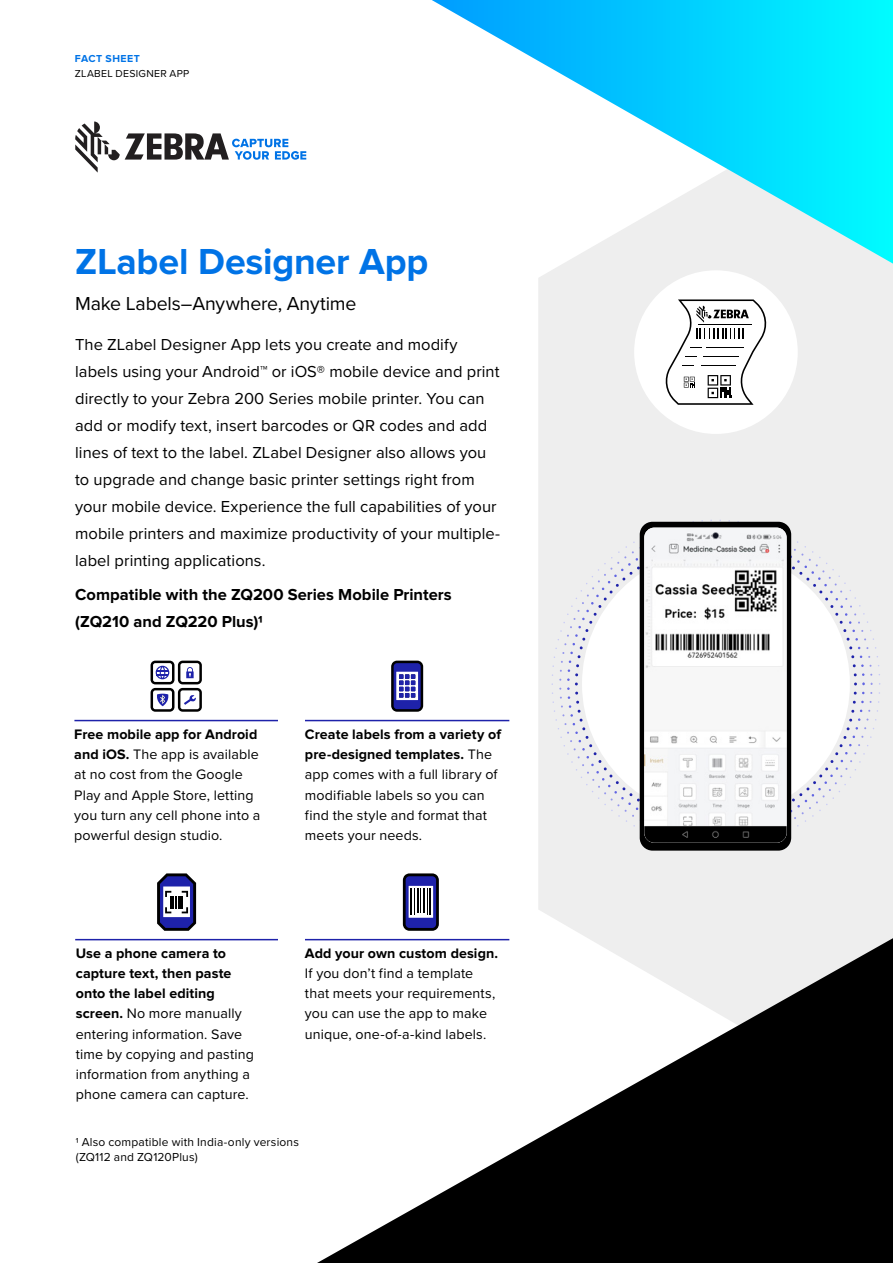
<style>
.page{position:relative;width:893px;height:1263px;background:#fff}
.page>*{position:absolute;margin:0;border:0;box-sizing:border-box;transform-origin:0 0}
.t1{font:700 37.5px "Proxima Nova";letter-spacing:-.005em;color:#0073e6}
.t2{font:19.5px "Proxima Nova";letter-spacing:-.01em;color:#000}
.t3{font:16.5px/27px "Proxima Nova";letter-spacing:.005em;color:#000}
.t4{font:700 16.5px/27px "Proxima Nova";color:#000}
.t5{font:14.25px/20.2px "Proxima Nova";letter-spacing:.01em;color:#000}
.t6{font:700 14.25px "Proxima Nova";letter-spacing:.005em;color:#000}
.t7{font:12px/15px "Proxima Nova";letter-spacing:.015em;color:#000}
.t8{font:10.5px "Proxima Nova";letter-spacing:.025em;color:#000}
.t9{font:700 10.5px "Proxima Nova";letter-spacing:.05em;color:#0073e6}
.s1{font-weight:700}
</style>
<div class="page">
<svg style="left:75px;top:122px;width:231px;height:51px"></svg>
<svg style="left:151px;top:661px;width:51px;height:51px"></svg>
<svg style="left:391px;top:661px;width:32px;height:51px"></svg>
<hr style="left:74px;top:720px;width:204px;height:1px;background:#1e22aa">
<hr style="left:305px;top:720px;width:204px;height:1px;background:#1e22aa">
<svg style="left:403px;top:873px;width:36px;height:58px"></svg>
<svg style="left:157px;top:873px;width:39px;height:58px"></svg>
<hr style="left:305px;top:939px;width:204px;height:1px;background:#1e22aa">
<hr style="left:75px;top:939px;width:203px;height:1px;background:#1e22aa">
<div style="left:538px;top:264px;width:355px;height:674px;background:#eee"></div>
<div style="left:551px;top:520px;width:329px;height:328px;background:#eee"></div>
<svg style="left:432px;top:0;width:461px;height:264px"></svg>
<div style="left:634px;top:270px;width:164px;height:164px;background:#fff;border-radius:50%"></div>
<svg style="left:665px;top:299px;width:102px;height:106px"></svg>
<svg style="left:640px;top:522px;width:151px;height:329px;fill:#000"></svg>
<img style="left:644px;top:826px;width:143px;height:17px">
<svg style="left:573px;top:533px;width:285px;height:293px"></svg>
<svg style="left:317px;top:938px;width:576px;height:325px"></svg>
<p class="t9" style="left:75px;top:54px;width:67px">FACT SHEET</p>
<p class="t8" style="left:75px;top:65px;width:116px">ZLABEL DESIGNER APP</p>
<h1 class="t1" style="left:75px;top:245px;width:355px">ZLabel Designer App</h1>
<h2 class="t2" style="left:75px;top:288px;width:283px">Make Labels–Anywhere, Anytime</h2>
<p class="t3" style="left:75px;top:330px;width:427px">The ZLabel Designer App lets you create and modify labels using your Android™ or iOS® mobile device and print directly to your Zebra 200 Series mobile printer. You can add or modify text, insert barcodes or QR codes and add lines of text to the label. ZLabel Designer also allows you to upgrade and change basic printer settings right from your mobile device. Experience the full capabilities of your mobile printers and maximize productivity of your multiple&shy;label printing applications.</p>
<p class="t4" style="left:75px;top:581px;width:378px">Compatible with the ZQ200 Series Mobile Printers (ZQ210 and ZQ220 Plus)1</p>
<p class="t5" style="left:74px;top:723px;width:188px"><span class="s1">Free mobile app for Android and iOS.</span> The app is available at no cost from the Google<br>Play and Apple Store, letting you turn any cell phone into a powerful design studio.</p>
<p class="t5" style="left:305px;top:723px;width:198px"><span class="s1">Create labels from a variety of pre-designed templates.</span> The app comes with a full library of modifiable labels so you can find the style and format that meets your needs.</p>
<p class="t6" style="left:305px;top:946px;width:195px">Add your own custom design.</p>
<p class="t5" style="left:305px;top:962px;width:192px">If you don’t find a template that meets your requirements, you can use the app to make unique, one-of-a-kind labels.</p>
<p class="t5" style="left:76px;top:942px;width:180px"><span class="s1">Use a phone camera to capture text, then paste onto the label editing screen.</span> No more manually entering information. Save time by copying and pasting information from anything a phone camera can capture.</p>
<p class="t7" style="left:76px;top:1133px;width:225px">1 Also compatible with India-only versions (ZQ112 and ZQ120Plus)</p>
</div>
